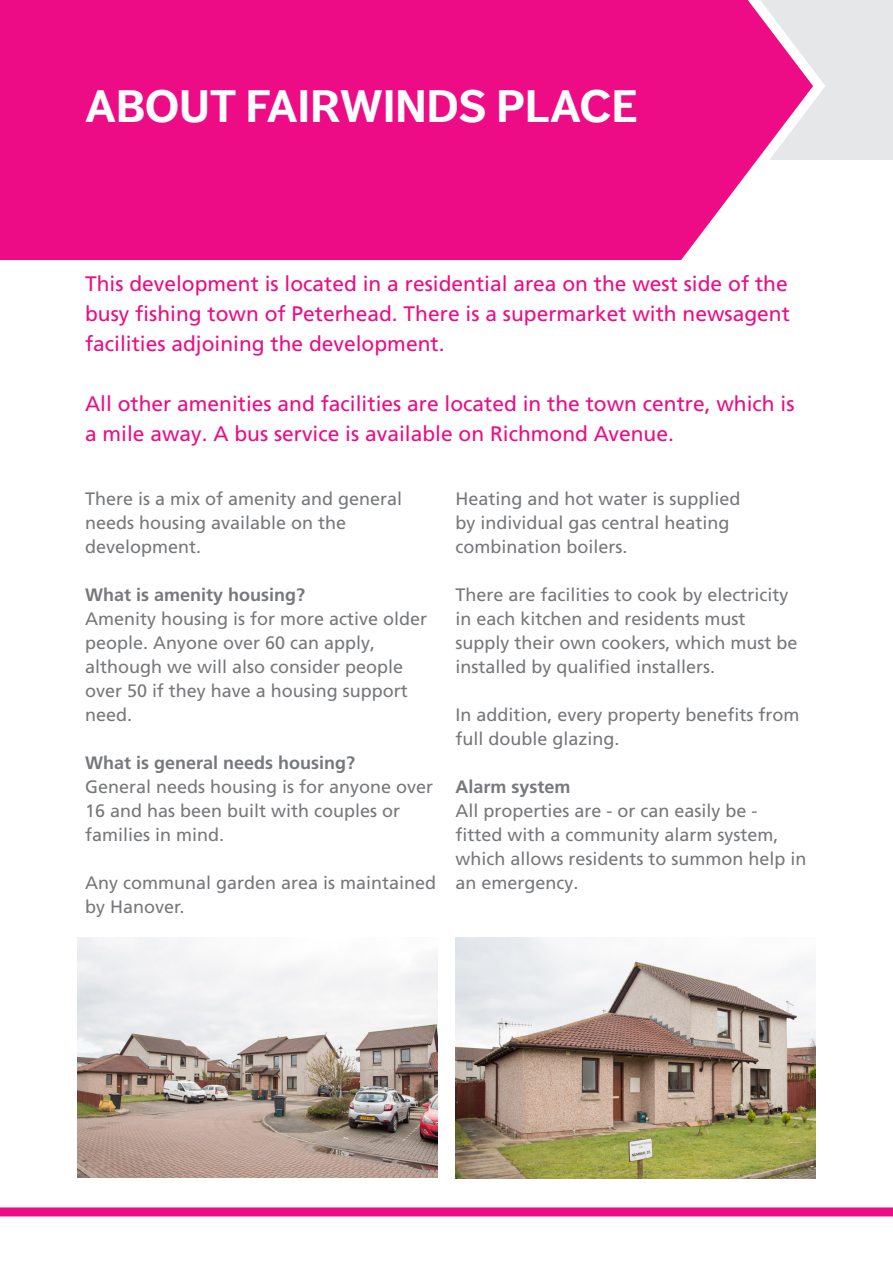
<style>
.page{position:relative;width:893px;height:1263px;background:#fff}
.page>*{position:absolute;margin:0;border:0;box-sizing:border-box;transform-origin:0 0}
.t1{font:700 45px "Dagny OT";color:#fff}
.t2{font:21px/30px "Frutiger LT Pro";color:#ed0c85;text-align:justify}
.t3{font:18px/24px "Frutiger LT Pro";color:#76787b}
.t4{font:700 18px "Frutiger LT Pro";color:#76787b}
.s1{font-weight:700}
</style>
<div class="page">
<div style="left:0;top:0;width:893px;height:160px;background:#e6e7e9"></div>
<div style="left:0;top:1207px;width:893px;height:9px;background:#ed0c85"></div>
<svg style="left:0;top:0;width:825px;height:261px;background:#ed1f8e"></svg>
<img style="left:77px;top:938px;width:360px;height:240px">
<img style="left:455px;top:938px;width:360px;height:241px">
<p class="t1" style="left:85px;top:79px;width:554px">ABOUT FAIRWINDS PLACE</p>
<p class="t2" style="left:85px;top:269px;width:706px">This development is located in a residential area on the west side of the busy fishing town of Peterhead. There is a supermarket with newsagent facilities adjoining the development.</p>
<p class="t2" style="left:85px;top:389px;width:711px">All other amenities and facilities are located in the town centre, which is a mile away. A bus service is available on Richmond Avenue.</p>
<p class="t3" style="left:85px;top:486px;width:319px">There is a mix of amenity and general needs housing available on the development.</p>
<p class="t3" style="left:85px;top:582px;width:344px"><span class="s1">What is amenity housing?<br></span>Amenity housing is for more active older people. Anyone over 60 can apply, although we will also consider people over 50 if they have a housing support need.</p>
<p class="t3" style="left:85px;top:750px;width:350px"><span class="s1">What is general needs housing?<br></span>General needs housing is for anyone over<br>16 and has been built with couples or families in mind.</p>
<p class="t3" style="left:85px;top:870px;width:353px">Any communal garden area is maintained by Hanover.</p>
<p class="t3" style="left:455px;top:486px;width:287px">Heating and hot water is supplied by individual gas central heating combination boilers.</p>
<p class="t3" style="left:455px;top:582px;width:344px">There are facilities to cook by electricity in each kitchen and residents must supply their own cookers, which must be installed by qualified installers.</p>
<p class="t3" style="left:455px;top:702px;width:346px">In addition, every property benefits from full double glazing.</p>
<p class="t4" style="left:455px;top:776px;width:117px">Alarm system</p>
<p class="t3" style="left:455px;top:798px;width:353px">All properties are - or can easily be - fitted with a community alarm system, which allows residents to summon help in an emergency.</p>
</div>
